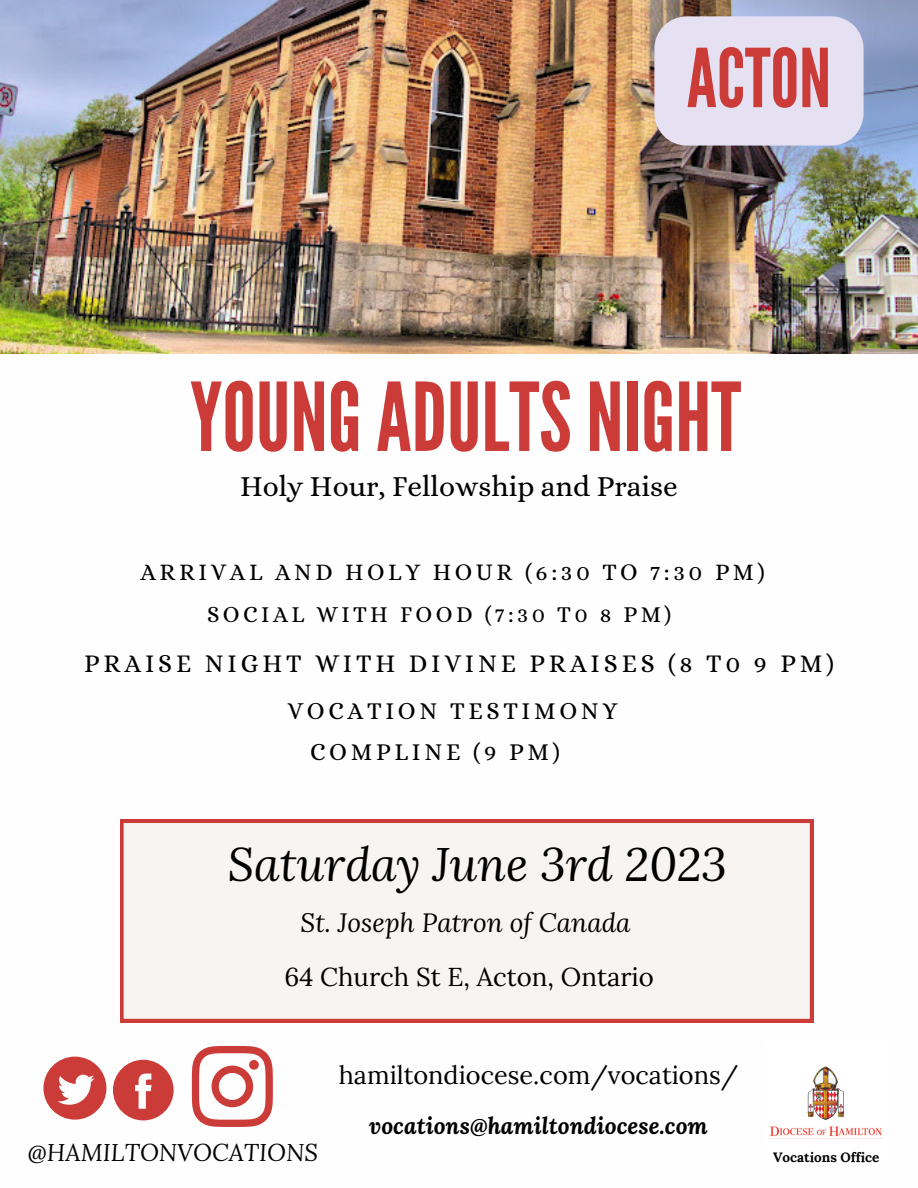
<style>
.page{position:relative;width:918px;height:1188px;background:#fff}
.page>*{position:absolute;margin:0;border:0;box-sizing:border-box;transform-origin:0 0}
.t1{font:94.5px "League Gothic";color:#cb3c38}
.t2{font:80.85px "League Gothic";color:#cb3c38}
.t3{font:italic 46.5px "Lora";color:#000}
.t4{font:29.25px "Alice";color:#000}
.t5{font:italic 26.25px "Lora";color:#000}
.t6{font:25.8px "Lora";color:#000}
.t7{font:25.65px "Alice";letter-spacing:.15em;color:#000}
.t8{font:25.35px "Lora";color:#000}
.t9{font:24.3px "Alice";letter-spacing:.15em;color:#000}
.t10{font:italic 24px "Lora";color:#000}
.t11{font:23.85px "Alice";letter-spacing:.15em;color:#000}
.t12{font:italic 700 23.1px "Lora";color:#000}
.t13{font:22.95px "Alice";letter-spacing:.15em;color:#000}
.t14{font:700 13.5px "Lora";color:#000}
</style>
<div class="page">
<img style="left:770px;top:1066px;width:112px;height:73px">
<svg style="left:43px;top:1057px;width:63px;height:63px"></svg>
<svg style="left:113px;top:1060px;width:61px;height:60px"></svg>
<svg style="left:192px;top:1046px;width:81px;height:81px"></svg>
<div style="left:249px;top:1060px;width:10px;height:10px;background:#cb3c38;border-radius:50%"></div>
<div style="left:120px;top:820px;width:693px;height:202px;background:#f7f4f2"></div>
<img style="left:0;top:0;width:918px;height:353px">
<div style="left:654px;top:16px;width:210px;height:130px;background:#e6e0f3"></div>
<h2 class="t2" style="left:687px;top:32px;width:146px">ACTON</h2>
<h1 class="t1" style="left:190px;top:363px;width:553px">YOUNGADULTSNIGHT</h1>
<p class="t4" style="left:240px;top:469px;width:439px">Holy Hour, Fellowship and Praise</p>
<p class="t11" style="left:140px;top:558px;width:626px">ARRIVAL AND HOLY HOUR (6:30 TO 7:30 PM)</p>
<p class="t13" style="left:207px;top:601px;width:466px">SOCIAL WITH FOOD (7:30 T0 8 PM)</p>
<p class="t7" style="left:84px;top:649px;width:751px">PRAISE NIGHT WITH DIVINE PRAISES (8 T0 9 PM)</p>
<p class="t9" style="left:287px;top:697px;width:332px">VOCATION TESTIMONY</p>
<p class="t9" style="left:310px;top:738px;width:251px">COMPLINE (9 PM)</p>
<h3 class="t3" style="left:228px;top:833px;width:500px">Saturday June 3rd 2023</h3>
<p class="t5" style="left:301px;top:905px;width:332px">St. Joseph Patron of Canada</p>
<p class="t6" style="left:284px;top:960px;width:371px">64 Church St E, Acton, Ontario</p>
<p class="t8" style="left:339px;top:1058px;width:401px">hamiltondiocese.com/vocations/</p>
<p class="t10" style="left:28px;top:1136px;width:292px">@HAMILTONVOCATIONS</p>
<p class="t12" style="left:369px;top:1110px;width:340px">vocations@hamiltondiocese.com</p>
<p class="t14" style="left:773px;top:1149px;width:108px">Vocations Office</p>
</div>
